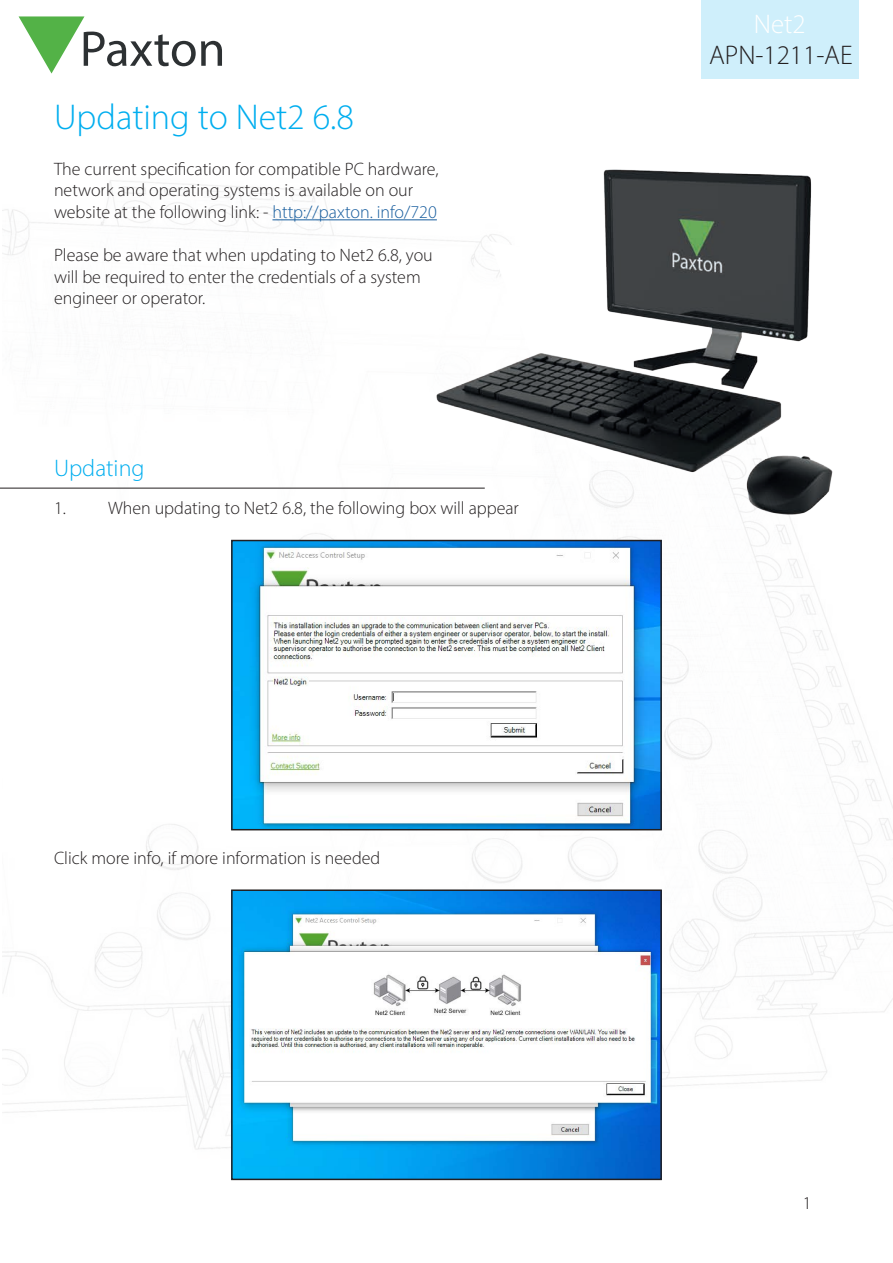
<style>
.page{position:relative;width:893px;height:1263px;background:#fff}
.page>*{position:absolute;margin:0;border:0;box-sizing:border-box;transform-origin:0 0}
.AN_Title{font:300 36px "Myriad Pro";color:#00aeef}
.AN_Title-2{font:300 27px "Myriad Pro";color:#231f20}
.AN_Title-3{font:300 27px "Myriad Pro";color:#fff}
.Section_title{font:300 24px "Myriad Pro";color:#00aeef}
.Text{font:300 18px/21.6px "Myriad Pro";color:#231f20}
.s1{color:#175d9e}
</style>
<div class="page">
<svg style="left:19px;top:16px;width:118px;height:58px"></svg>
<img style="left:137px;top:0;width:696px;height:613px">
<hr style="left:0;top:488px;width:485px;height:1px;background:#231f20">
<hr style="left:272px;top:219px;width:165px;height:1px;background:#175d9e">
<div style="left:702px;top:0;width:157px;height:79px;background:#cfeffb"></div>
<img style="left:234px;top:543px;width:425px;height:284px">
<div style="left:231px;top:540px;width:431px;height:290px;border:2px solid #231f20"></div>
<img style="left:234px;top:892px;width:425px;height:285px">
<div style="left:231px;top:889px;width:431px;height:291px;border:2px solid #231f20"></div>
<p class="AN_Title" style="left:54px;top:96px;width:302px">Updating to Net2 6.8</p>
<p class="Text" style="left:54px;top:158px;width:386px">The current specification for compatible PC hardware, network and operating systems is available on our website at the following link: - <span class="s1">http://paxton. info/720</span></p>
<p class="Text" style="left:54px;top:244px;width:380px">Please be aware that when updating to Net2 6.8, you will be required to enter the credentials of a system engineer or operator.</p>
<p class="Section_title" style="left:54px;top:453px;width:92px">Updating</p>
<p class="Text" style="left:54px;top:497px;width:466px">1. When updating to Net2 6.8, the following box will appear</p>
<p class="Text" style="left:54px;top:847px;width:328px">Click more info, if more information is needed</p>
<p class="AN_Title-3" style="left:754px;top:8px;width:53px">Net2</p>
<p class="AN_Title-2" style="left:709px;top:39px;width:145px">APN-1211-AE</p>
<p class="Text" style="left:803px;top:1192px;width:10px">1</p>
</div>
